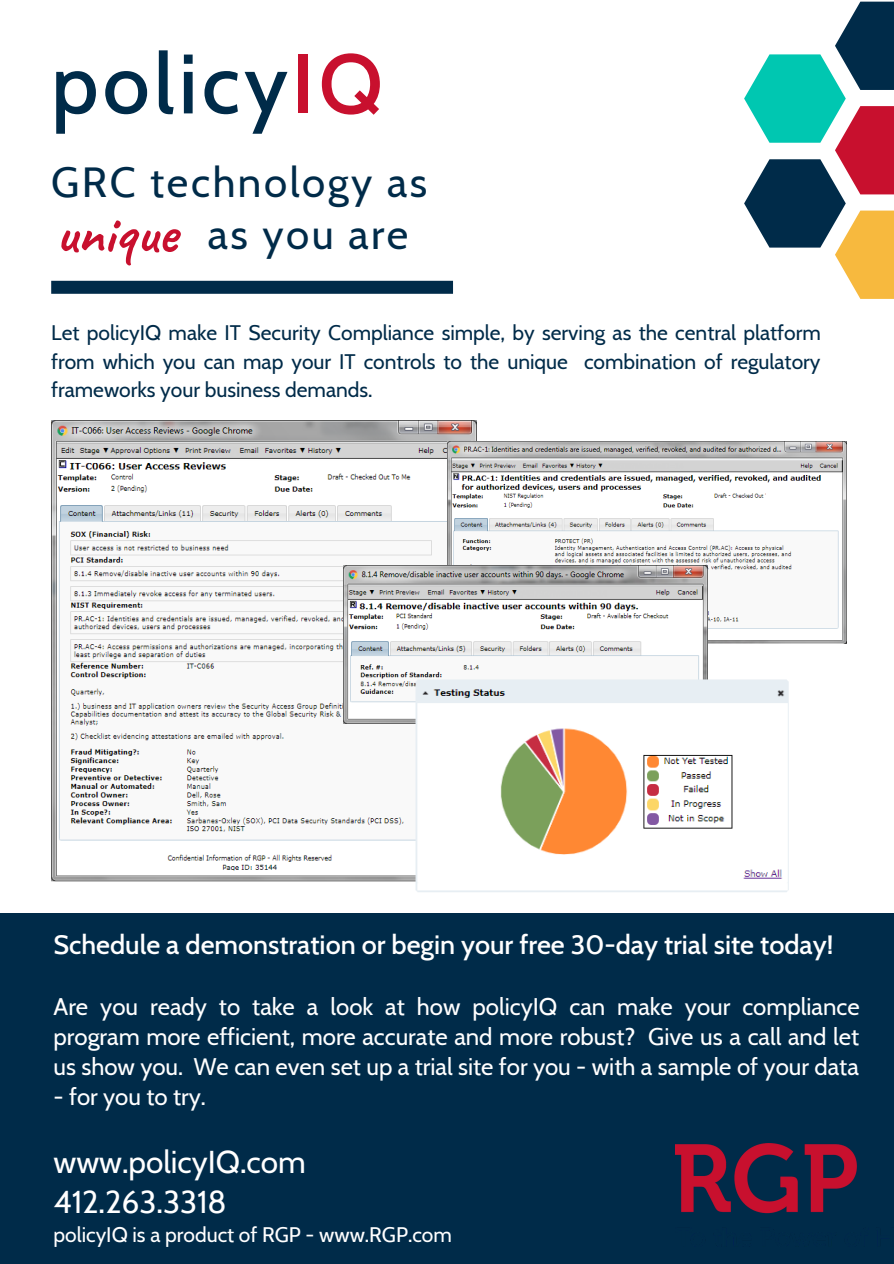
<style>
.page{position:relative;width:894px;height:1264px;background:#fff}
.page>*{position:absolute;margin:0;border:0;box-sizing:border-box;transform-origin:0 0}
.t1{font:500 84px "Cabin";letter-spacing:.05em;color:#002b49}
.t2{font:700 57.3px "Caveat";color:#c8102e}
.t3{font:42px/52.2px "Cabin";letter-spacing:.06em;color:#002b49}
.t4{font:31.5px/39.5px "Cabin";color:#fff}
.t5{font:500 27px "Cabin";color:#fff}
.t6{font:24px/29.8px "Cabin";color:#fff;text-align:justify}
.t7{font:21px/28.3px "Cabin";color:#002b49;text-align:justify}
.t8{font:21px "Cabin";color:#fff}
.s1{color:#c8102e}
</style>
<div class="page">
<svg style="left:51px;top:281px;width:402px;height:13px;background:#042e4b"></svg>
<svg style="left:744px;top:2px;width:149px;height:297px"></svg>
<div style="left:0;top:913px;width:893px;height:350px;background:#002b49"></div>
<img style="left:675px;top:1143px;width:182px;height:71px">
<img style="left:51px;top:420px;width:425px;height:461px">
<img style="left:447px;top:441px;width:398px;height:202px">
<img style="left:343px;top:565px;width:364px;height:158px">
<img style="left:412px;top:674px;width:377px;height:218px">
<h1 class="t1" style="left:51px;top:32px;width:333px">policy<span class="s1">IQ</span></h1>
<h3 class="t3" style="left:208px;top:156px;width:221px;text-indent:-156px">GRC technology as as you are</h3>
<h2 class="t2" style="left:55px;top:197px;width:122px">unique</h2>
<p class="t7" style="left:51px;top:318px;width:770px">Let policyIQ make IT Security Compliance simple, by serving as the central platform from which you can map your IT controls to the unique combination of regulatory frameworks your business demands.</p>
<p class="t5" style="left:54px;top:928px;width:781px">Schedule a demonstration or begin your free 30-day trial site today!</p>
<p class="t6" style="left:54px;top:991px;width:807px">Are you ready to take a look at how policyIQ can make your compliance program more efficient, more accurate and more robust? Give us a call and let us show you. We can even set up a trial site for you - with a sample of your data</p>
<p class="t6" style="left:54px;top:1081px;width:154px">- for you to try.</p>
<h3 class="t4" style="left:54px;top:1142px;width:254px">www.policyIQ.com<br>412.263.3318</h3>
<p class="t8" style="left:54px;top:1221px;width:400px">policyIQ is a product of RGP - www.RGP.com</p>
</div>
